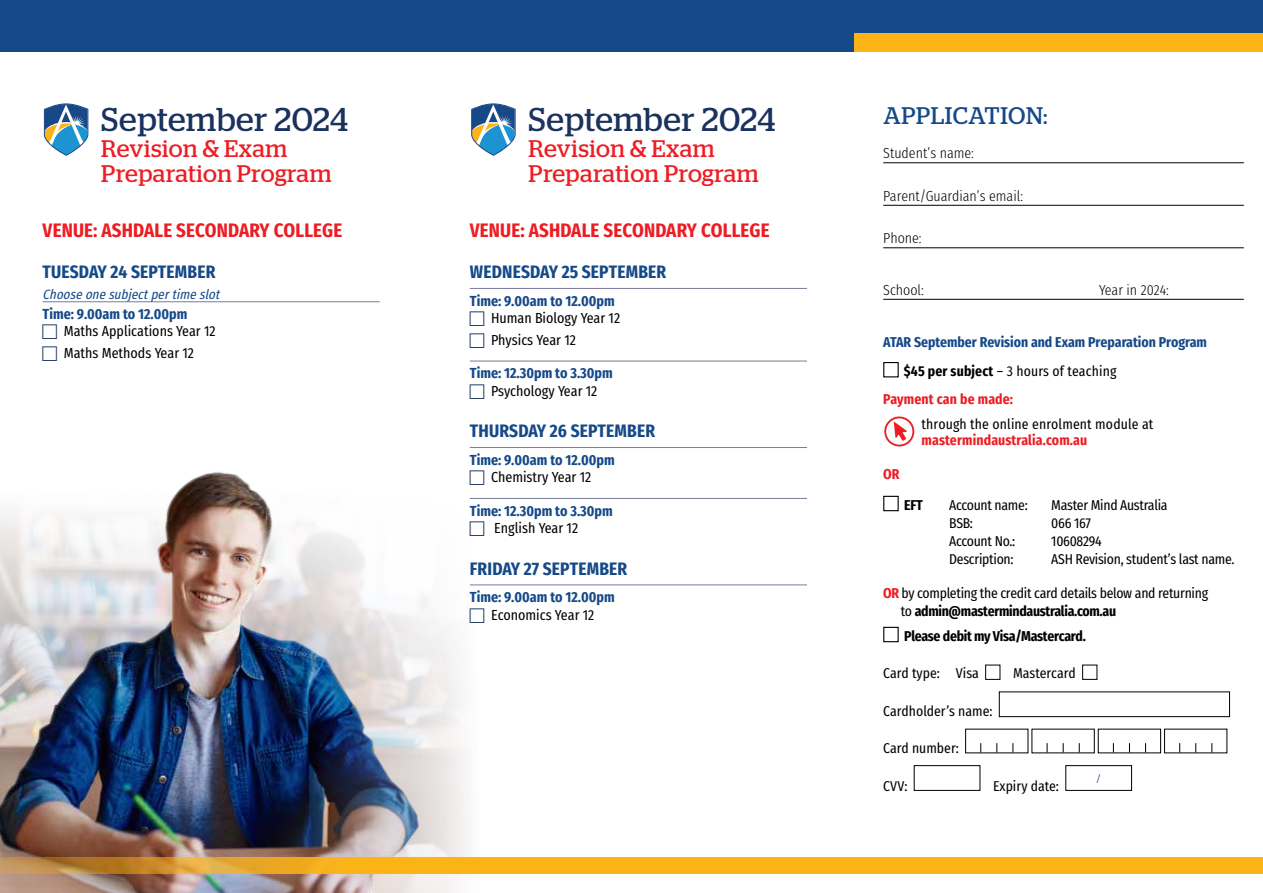
<style>
.page{position:relative;width:1263px;height:893px;background:#fff}
.page>*{position:absolute;margin:0;border:0;box-sizing:border-box;transform-origin:0 0}
.t1{font:33px "Stag";letter-spacing:.02em;color:#1a325d}
.t2{font:24px/25.5px "Stag";letter-spacing:.015em;color:#ed1d24}
.t3{font:24px "Stag";letter-spacing:.02em;color:#154988}
.t4{font:700 19.5px "Fira Sans Condensed";letter-spacing:.01em;color:#ed1d24}
.t5{font:700 18px "Fira Sans Condensed";letter-spacing:.01em;color:#154988}
.t6{font:14.55px/21.8px "Fira Sans Condensed";color:#000}
.t7{font:700 14.55px "Fira Sans Condensed";color:#154988}
.t8{font:300 14.55px "Fira Sans Condensed";color:#000}
.t9{font:14.25px/18px "Fira Sans Condensed";letter-spacing:-.02em;color:#000}
.t10{font:700 14.25px/29.2px "Fira Sans Condensed";color:#154988}
.t11{font:14.25px "Fira Sans Condensed";color:#000}
.t12{font:700 14.25px "Fira Sans Condensed";letter-spacing:.01em;color:#ed1d24}
.t13{font:14.25px "Fira Sans Condensed";letter-spacing:.01em;color:#000}
.t14{font:700 14.25px "Fira Sans Condensed";letter-spacing:-.02em;color:#000}
.t15{font:italic 13.5px "Fira Sans Condensed";color:#154988}
.t16{font:12.75px "Times";color:#06357a}
.s1{color:#000}
.s2{font-weight:400;color:#000}
.s3{font-weight:700;color:#ed1d24}
.s4{font-weight:700}
</style>
<div class="page">
<img style="left:0;top:472px;width:467px;height:421px">
<div style="left:0;top:0;width:1263px;height:51px;background:#154988"></div>
<div style="left:855px;top:33px;width:408px;height:18px;background:#fcb316"></div>
<hr style="left:883px;top:162px;width:361px;height:1px;background:#000">
<hr style="left:883px;top:205px;width:361px;height:1px;background:#000">
<hr style="left:883px;top:247px;width:361px;height:1px;background:#000">
<hr style="left:883px;top:299px;width:361px;height:1px;background:#000">
<div style="left:883px;top:362px;width:16px;height:15px;border:1px solid #000"></div>
<div style="left:883px;top:496px;width:16px;height:15px;border:1px solid #000"></div>
<div style="left:883px;top:627px;width:16px;height:15px;border:1px solid #000"></div>
<div style="left:985px;top:665px;width:15px;height:15px;border:1px solid #000"></div>
<div style="left:1082px;top:665px;width:15px;height:15px;border:1px solid #000"></div>
<div style="left:999px;top:691px;width:231px;height:26px;border:1px solid #000"></div>
<div style="left:914px;top:765px;width:66px;height:26px;border:1px solid #000"></div>
<div style="left:1065px;top:765px;width:67px;height:26px;border:1px solid #000"></div>
<div style="left:884px;top:416px;width:30px;height:30px;border:2px solid #ed1d24;border-radius:50%"></div>
<svg style="left:894px;top:422px;width:13px;height:19px"></svg>
<svg style="left:0;top:857px;width:1263px;height:17px;background:#f0ab1e"></svg>
<svg style="left:471px;top:103px;width:45px;height:53px"></svg>
<hr style="left:470px;top:288px;width:337px;height:1px;background:#7a7b98">
<hr style="left:470px;top:361px;width:337px;height:1px;background:#7a7b98">
<hr style="left:470px;top:447px;width:337px;height:1px;background:#7a7b98">
<hr style="left:470px;top:498px;width:337px;height:1px;background:#7a7b98">
<hr style="left:470px;top:584px;width:337px;height:1px;background:#7a7b98">
<svg style="left:43px;top:103px;width:46px;height:53px"></svg>
<hr style="left:43px;top:301px;width:337px;height:1px;background:#7a7b98">
<h1 class="t1" style="left:101px;top:101px;width:248px">September 2024</h1>
<h2 class="t2" style="left:101px;top:135px;width:232px">Revision &amp; Exam<br>Preparation Program</h2>
<h3 class="t4" style="left:43px;top:212px;width:301px">VENUE: ASHDALE SECONDARY COLLEGE</h3>
<p class="t5" style="left:43px;top:255px;width:174px">TUESDAY 24 SEPTEMBER</p>
<p class="t15" style="left:43px;top:282px;width:183px">Chooseonesubjectpertimeslot</p>
<p class="t7" style="left:43px;top:301px;width:146px">Time: 9.00am to 12.00pm</p>
<p class="t6" style="left:64px;top:319px;width:153px">Maths Applications Year 12<br>Maths Methods Year 12</p>
<h1 class="t1" style="left:528px;top:101px;width:248px">September 2024</h1>
<h2 class="t2" style="left:528px;top:135px;width:232px">Revision &amp; Exam<br>Preparation Program</h2>
<h3 class="t4" style="left:470px;top:212px;width:301px">VENUE: ASHDALE SECONDARY COLLEGE</h3>
<p class="t5" style="left:470px;top:255px;width:198px">WEDNESDAY 25 SEPTEMBER</p>
<p class="t7" style="left:470px;top:287px;width:146px">Time: 9.00am to 12.00pm</p>
<p class="t6" style="left:491px;top:306px;width:131px">Human Biology Year 12<br>Physics Year 12</p>
<p class="t7" style="left:470px;top:360px;width:144px">Time: 12.30pm to 3.30pm</p>
<p class="t6" style="left:491px;top:378px;width:108px">Psychology Year 12</p>
<p class="t5" style="left:470px;top:414px;width:187px">THURSDAY 26 SEPTEMBER</p>
<p class="t7" style="left:470px;top:446px;width:146px">Time: 9.00am to 12.00pm</p>
<p class="t6" style="left:491px;top:465px;width:102px">Chemistry Year 12</p>
<p class="t7" style="left:470px;top:497px;width:144px">Time: 12.30pm to 3.30pm</p>
<p class="t6" style="left:494px;top:516px;width:85px">English Year 12</p>
<p class="t5" style="left:470px;top:552px;width:159px">FRIDAY 27 SEPTEMBER</p>
<p class="t7" style="left:470px;top:584px;width:146px">Time: 9.00am to 12.00pm</p>
<p class="t6" style="left:491px;top:602px;width:105px">Economics Year 12</p>
<h2 class="t3" style="left:883px;top:102px;width:165px">APPLICATION:</h2>
<p class="t8" style="left:883px;top:140px;width:92px">Student’s name:</p>
<p class="t8" style="left:883px;top:182px;width:141px">Parent/Guardian’s email:</p>
<p class="t8" style="left:883px;top:225px;width:40px">Phone:</p>
<p class="t8" style="left:883px;top:276px;width:42px">School:</p>
<p class="t8" style="left:1099px;top:276px;width:71px">Year in 2024:</p>
<p class="t10" style="left:904px;top:326px;width:305px;text-indent:-21px">ATAR September Revision and Exam Preparation Program <span class="s1">$45 per subject</span> <span class="s2">– 3 hours of teaching</span></p>
<p class="t12" style="left:883px;top:386px;width:131px">Payment can be made:</p>
<p class="t13" style="left:921px;top:411px;width:233px">through the online enrolment module at</p>
<p class="t12" style="left:921px;top:427px;width:167px">mastermindaustralia.com.au</p>
<p class="t12" style="left:883px;top:461px;width:18px">OR</p>
<p class="t14" style="left:904px;top:492px;width:20px">EFT</p>
<p class="t9" style="left:949px;top:494px;width:80px">Account name:</p>
<p class="t9" style="left:1051px;top:494px;width:118px">Master Mind Australia</p>
<p class="t9" style="left:949px;top:512px;width:25px">BSB:</p>
<p class="t9" style="left:1051px;top:512px;width:41px">066 167</p>
<p class="t9" style="left:949px;top:530px;width:68px">Account No.:</p>
<p class="t9" style="left:1051px;top:530px;width:52px">10608294</p>
<p class="t9" style="left:949px;top:548px;width:66px">Description:</p>
<p class="t9" style="left:1051px;top:548px;width:185px">ASH Revision, student’s last name.</p>
<p class="t9" style="left:901px;top:582px;width:309px;text-indent:-17px"><span class="s3">OR</span> by completing the credit card details below and returning to <span class="s4">admin@mastermindaustralia.com.au</span></p>
<p class="t14" style="left:904px;top:623px;width:183px">Please debit my Visa/Mastercard.</p>
<p class="t11" style="left:883px;top:660px;width:97px">Card type: Visa</p>
<p class="t11" style="left:1013px;top:660px;width:64px">Mastercard</p>
<p class="t11" style="left:883px;top:698px;width:111px">Cardholder’s name:</p>
<p class="t11" style="left:883px;top:735px;width:77px">Card number:</p>
<p class="t9" style="left:883px;top:775px;width:26px">CVV:</p>
<p class="t11" style="left:993px;top:773px;width:67px">Expiry date:</p>
<p class="t16" style="left:1097px;top:767px;width:5px">/</p>
</div>
